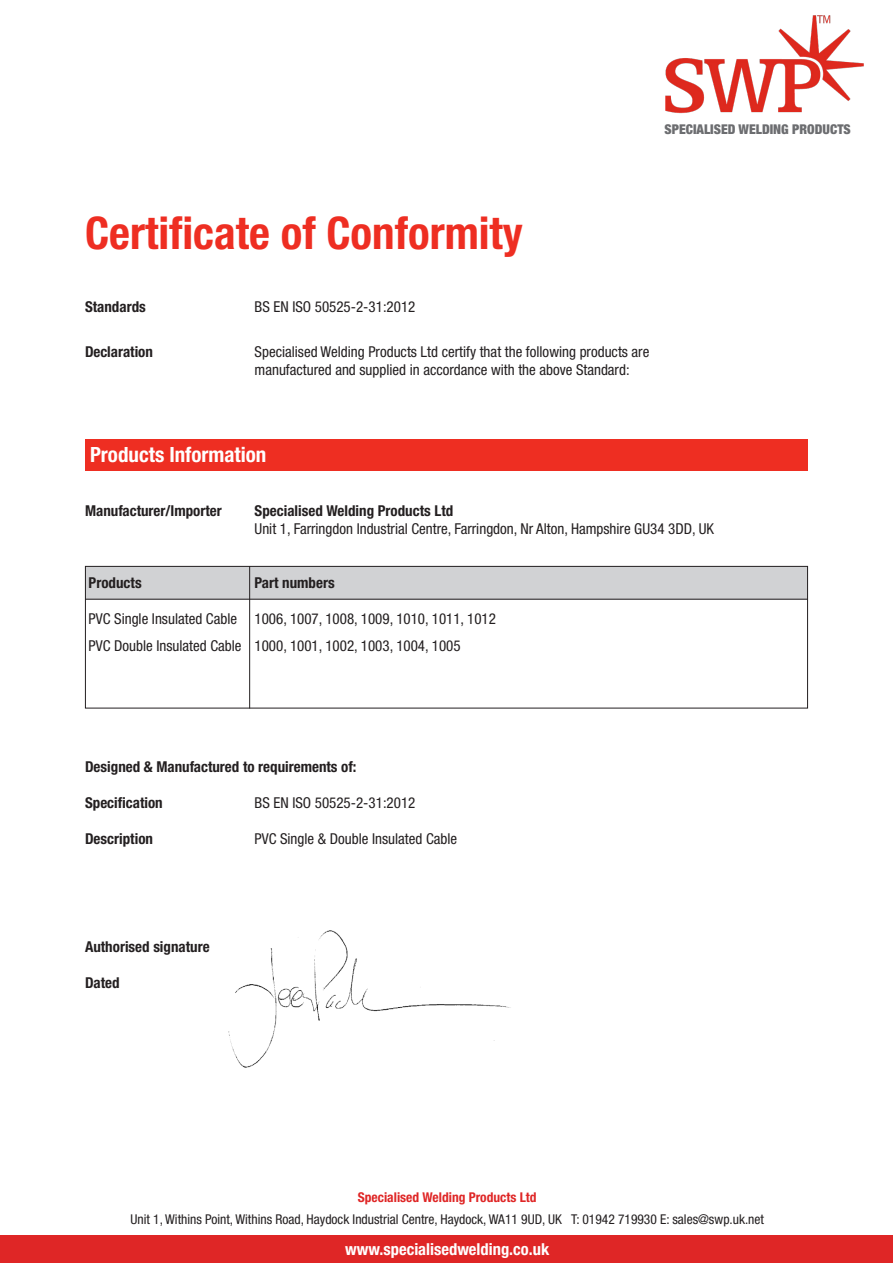
<style>
.page{position:relative;width:893px;height:1263px;background:#fff}
.page>*{position:absolute;margin:0;border:0;box-sizing:border-box;transform-origin:0 0}
.t1{font:700 condensed 45px "Helvetica Neue";color:#ee2e22}
.t2{font:700 condensed 21px "Helvetica Neue";color:#fff}
.t3{font:16.5px "Helvetica Neue LTW05 77 Bold Cn";color:#fff}
.t4{font:condensed 15px/18px "Helvetica Neue";color:#231f20}
.t5{font:700 condensed 15px "Helvetica Neue";color:#231f20}
.t6{font:13.5px "Helvetica Neue LTW05 57 Cond";color:#231f20}
.t7{font:13.5px "Helvetica Neue LTW05 77 Bold Cn";color:#df2626}
.t8{font:900 condensed 13.5px "Helvetica Neue";color:#6c6d70}
</style>
<div class="page">
<div style="left:85px;top:566px;width:723px;height:33px;background:#d1d2d4"></div>
<div style="left:85px;top:566px;width:723px;height:142px;border:1px solid #231f20"></div>
<div style="left:85px;top:439px;width:723px;height:32px;background:#ee2e22"></div>
<hr style="left:85px;top:599px;width:723px;height:1px;background:#231f20">
<hr style="left:249px;top:566px;width:1px;height:142px;background:#231f20">
<img style="left:665px;top:15px;width:199px;height:99px">
<img style="left:228px;top:930px;width:283px;height:138px">
<div style="left:0;top:1235px;width:893px;height:28px;background:#df2626"></div>
<p class="t8" style="left:664px;top:121px;width:188px">SPECIALISED WELDING PRODUCTS</p>
<p class="t1" style="left:85px;top:206px;width:439px">Certificate of Conformity</p>
<p class="t5" style="left:85px;top:297px;width:62px">Standards</p>
<p class="t5" style="left:85px;top:342px;width:69px">Declaration</p>
<p class="t4" style="left:255px;top:298px;width:162px">BS EN ISO 50525-2-31:2012</p>
<p class="t4" style="left:255px;top:342px;width:396px">Specialised Welding Products Ltd certify that the following products are manufactured and supplied in accordance with the above Standard:</p>
<p class="t2" style="left:90px;top:441px;width:178px">Products Information</p>
<p class="t5" style="left:85px;top:501px;width:138px">Manufacturer/Importer</p>
<p class="t5" style="left:255px;top:501px;width:200px">Specialised Welding Products Ltd</p>
<p class="t4" style="left:255px;top:519px;width:461px">Unit 1, Farringdon Industrial Centre, Farringdon, Nr Alton, Hampshire GU34 3DD, UK</p>
<p class="t5" style="left:89px;top:573px;width:55px">Products</p>
<p class="t5" style="left:255px;top:573px;width:82px">Part numbers</p>
<p class="t4" style="left:89px;top:609px;width:409px">PVC Single Insulated Cable 1006, 1007, 1008, 1009, 1010, 1011, 1012</p>
<p class="t4" style="left:89px;top:636px;width:373px">PVC Double Insulated Cable 1000, 1001, 1002, 1003, 1004, 1005</p>
<p class="t5" style="left:85px;top:757px;width:273px">Designed &amp; Manufactured to requirements of:</p>
<p class="t5" style="left:85px;top:793px;width:79px">Specification</p>
<p class="t4" style="left:255px;top:793px;width:162px">BS EN ISO 50525-2-31:2012</p>
<p class="t5" style="left:85px;top:829px;width:69px">Description</p>
<p class="t4" style="left:255px;top:829px;width:204px">PVC Single &amp; Double Insulated Cable</p>
<p class="t5" style="left:85px;top:937px;width:126px">Authorised signature</p>
<p class="t5" style="left:85px;top:973px;width:36px">Dated</p>
<p class="t7" style="left:358px;top:1189px;width:180px">Specialised Welding Products Ltd</p>
<p class="t6" style="left:130px;top:1211px;width:635px">Unit 1, Withins Point, Withins Road, Haydock Industrial Centre, Haydock, WA11 9UD, UK T: 01942 719930 E: sales@swp.uk.net</p>
<p class="t3" style="left:345px;top:1239px;width:205px">www.specialisedwelding.co.uk</p>
</div>
